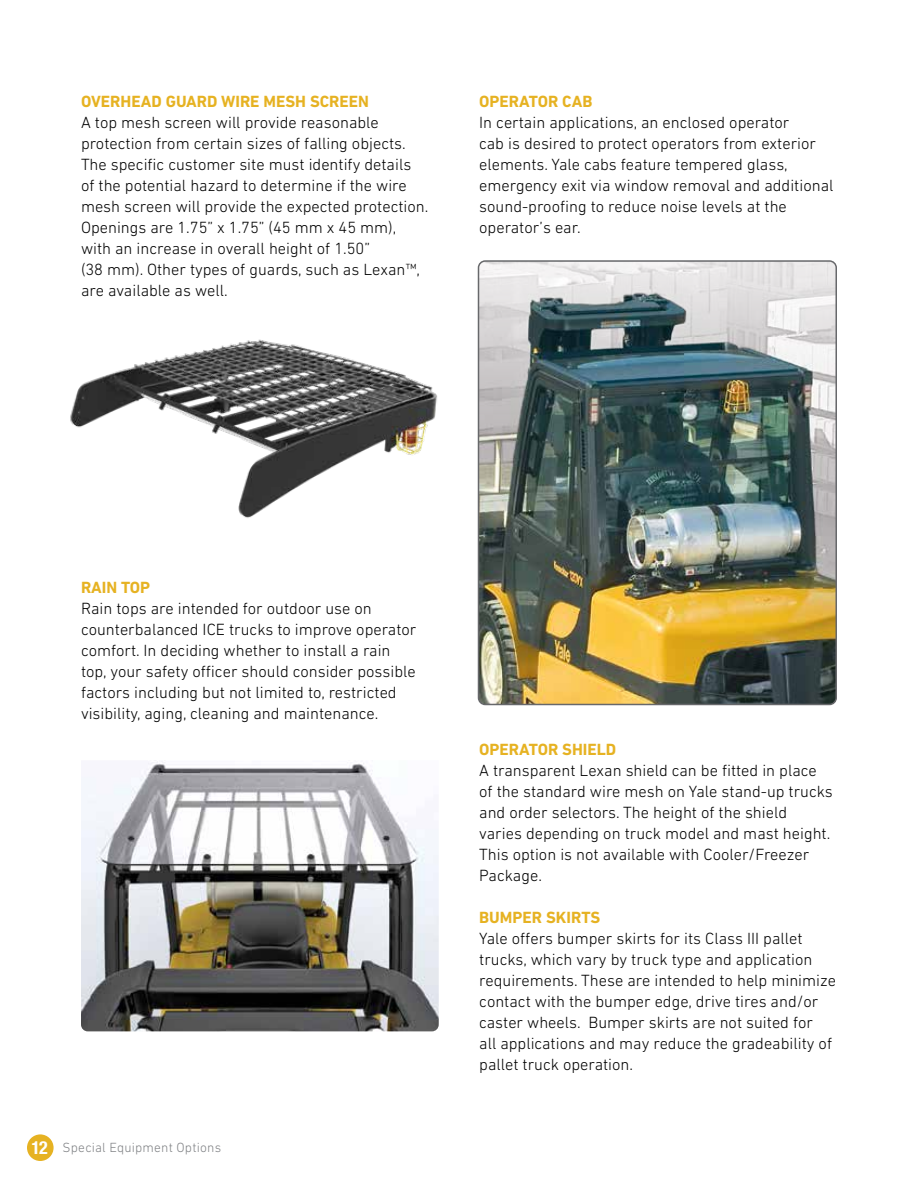
<style>
.page{position:relative;width:918px;height:1188px;background:#fff}
.page>*{position:absolute;margin:0;border:0;box-sizing:border-box;transform-origin:0 0}
.t1{font:700 condensed 18px "Helvetica Neue LT Std";color:#fff}
.t2{font:300 16.5px/21px "DIN Next LT Pro";color:#000}
.t3{font:700 16.5px "DIN Next LT Pro";color:#e6b222}
.t4{font:300 13.5px "DIN Next LT Pro";letter-spacing:.015em;color:#808285}
.s1{font-size:13.5px}
</style>
<div class="page">
<div style="left:27px;top:1134px;width:27px;height:27px;background:#e6b222;border-radius:50%"></div>
<img style="left:478px;top:261px;width:358px;height:443px">
<div style="left:478px;top:260px;width:359px;height:445px;border:2px solid #67686b;border-radius:7px"></div>
<img style="left:70px;top:339px;width:367px;height:179px">
<img style="left:81px;top:760px;width:358px;height:271px">
<p class="t3" style="left:81px;top:92px;width:290px">OVERHEAD GUARD WIRE MESH SCREEN</p>
<p class="t2" style="left:81px;top:112px;width:349px">A top mesh screen will provide reasonable protection from certain sizes of falling objects.<br>The specific customer site must identify details of the potential hazard to determine if the wire mesh screen will provide the expected protection.<br>Openings are 1.75” x 1.75” (45 mm x 45 mm), with an increase in overall height of 1.50”<br>(38 mm). Other types of guards, such as Lexan<span class="s1">™</span>, are available as well.</p>
<p class="t3" style="left:479px;top:92px;width:115px">OPERATOR CAB</p>
<p class="t2" style="left:479px;top:112px;width:356px">In certain applications, an enclosed operator<br>cab is desired to protect operators from exterior elements. Yale cabs feature tempered glass, emergency exit via window removal and additional sound-proofing to reduce noise levels at the operator’s ear.</p>
<p class="t3" style="left:81px;top:578px;width:71px">RAIN TOP</p>
<p class="t2" style="left:81px;top:598px;width:337px">Rain tops are intended for outdoor use on counterbalanced ICE trucks to improve operator comfort. In deciding whether to install a rain top, your safety officer should consider possible factors including but not limited to, restricted visibility, aging, cleaning and maintenance.</p>
<p class="t1" style="left:32px;top:1137px;width:18px">12</p>
<p class="t4" style="left:63px;top:1139px;width:160px">Special Equipment Options</p>
<p class="t3" style="left:479px;top:740px;width:139px">OPERATOR SHIELD</p>
<p class="t2" style="left:479px;top:760px;width:355px">A transparent Lexan shield can be fitted in place of the standard wire mesh on Yale stand-up trucks and order selectors. The height of the shield varies depending on truck model and mast height.<br>This option is not available with Cooler/Freezer Package.</p>
<p class="t3" style="left:479px;top:908px;width:123px">BUMPER SKIRTS</p>
<p class="t2" style="left:479px;top:928px;width:358px">Yale offers bumper skirts for its Class III pallet trucks, which vary by truck type and application requirements. These are intended to help minimize contact with the bumper edge, drive tires and/or caster wheels. Bumper skirts are not suited for<br>all applications and may reduce the gradeability of pallet truck operation.</p>
</div>
